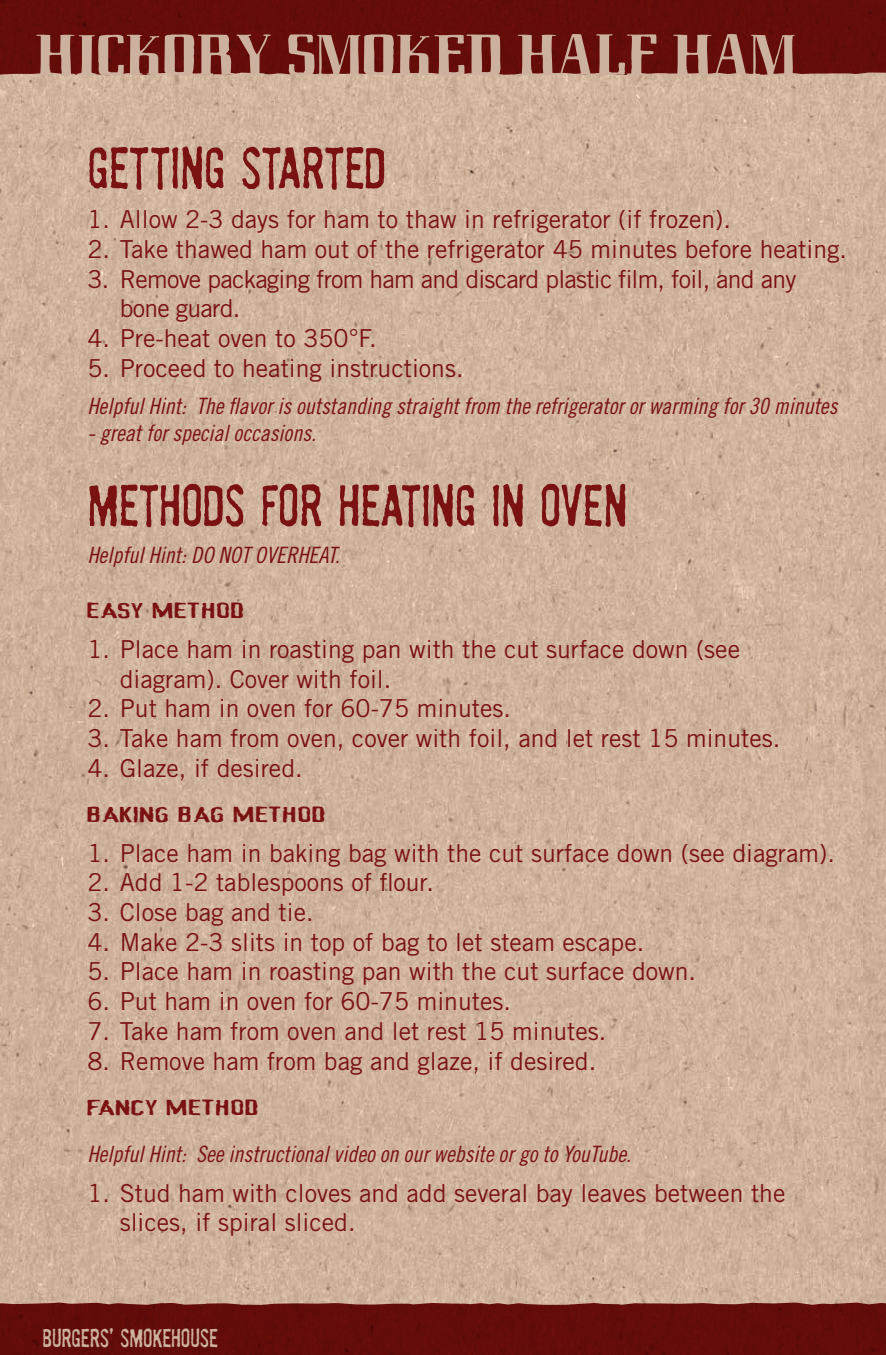
<style>
.page{position:relative;width:886px;height:1355px;background:#fff}
.page>*{position:absolute;margin:0;border:0;box-sizing:border-box;transform-origin:0 0}
.t1{font:94.73px "Bastard";color:#ccb19e;scale:.77 1}
.t2{font:300 54px "Badhouse";letter-spacing:-.015em;color:#7a1211}
.t3{font:24.75px/29.7px "Trade Gothic LT Std";color:#7a1211}
.t4{font:24.75px/29.7px "Trade Gothic LT Std";letter-spacing:-.03em;color:#7a1211}
.t5{font:300 23.62px "Badhouse";letter-spacing:-.01em;color:#ccb19e}
.t6{font:22.5px "Trade Gothic LT Std Cn 18 Obl";color:#7a1211}
.t7{font:22.5px "Device";color:#7a1211;scale:2 1}
</style>
<div class="page">
<img style="left:0;top:75px;width:863px;height:1227px">
<img style="left:863px;top:75px;width:23px;height:1227px">
<div style="left:0;top:0;width:886px;height:75px;background:#640c0a"></div>
<div style="left:0;top:1302px;width:886px;height:53px;background:#630c0a"></div>
<h1 class="t1" style="left:35px;top:-13px;width:990px">HICKORY SMOKED HALF HAM</h1>
<h2 class="t2" style="left:87px;top:130px;width:300px">GETTING STARTED</h2>
<p class="t3" style="left:87px;top:204px;width:645px">1. Allow 2-3 days for ham to thaw in refrigerator (if frozen).</p>
<p class="t3" style="left:87px;top:234px;width:761px">2. Take thawed ham out of the refrigerator 45 minutes before heating.</p>
<p class="t4" style="left:120px;top:264px;width:678px;text-indent:-32px">3. Remove packaging from ham and discard plastic film, foil, and any bone guard.</p>
<p class="t3" style="left:87px;top:323px;width:291px">4. Pre-heat oven to 350°F.</p>
<p class="t3" style="left:87px;top:353px;width:378px">5. Proceed to heating instructions.</p>
<p class="t6" style="left:87px;top:392px;width:751px">Helpful Hint: The flavor is outstanding straight from the refrigerator or warming for 30 minutes</p>
<p class="t6" style="left:87px;top:419px;width:230px">- great for special occasions.</p>
<h2 class="t2" style="left:87px;top:468px;width:541px">METHODS FOR HEATING IN OVEN</h2>
<p class="t6" style="left:87px;top:542px;width:254px">Helpful Hint: DO NOT OVERHEAT.</p>
<p class="t7" style="left:87px;top:599px;width:81px">EASY METHOD</p>
<p class="t3" style="left:120px;top:634px;width:622px;text-indent:-32px">1. Place ham in roasting pan with the cut surface down (see diagram). Cover with foil.</p>
<p class="t3" style="left:87px;top:693px;width:425px">2. Put ham in oven for 60-75 minutes.</p>
<p class="t3" style="left:87px;top:723px;width:694px">3. Take ham from oven, cover with foil, and let rest 15 minutes.</p>
<p class="t3" style="left:87px;top:753px;width:217px">4. Glaze, if desired.</p>
<p class="t7" style="left:87px;top:802px;width:121px">BAKING BAG METHOD</p>
<p class="t3" style="left:87px;top:838px;width:749px">1. Place ham in baking bag with the cut surface down (see diagram).</p>
<p class="t3" style="left:87px;top:867px;width:348px">2. Add 1-2 tablespoons of flour.</p>
<p class="t3" style="left:87px;top:897px;width:228px">3. Close bag and tie.</p>
<p class="t3" style="left:87px;top:927px;width:558px">4. Make 2-3 slits in top of bag to let steam escape.</p>
<p class="t3" style="left:87px;top:956px;width:610px">5. Place ham in roasting pan with the cut surface down.</p>
<p class="t3" style="left:87px;top:986px;width:425px">6. Put ham in oven for 60-75 minutes.</p>
<p class="t3" style="left:87px;top:1016px;width:520px">7. Take ham from oven and let rest 15 minutes.</p>
<p class="t3" style="left:87px;top:1046px;width:510px">8. Remove ham from bag and glaze, if desired.</p>
<p class="t7" style="left:87px;top:1095px;width:88px">FANCY METHOD</p>
<p class="t6" style="left:87px;top:1140px;width:545px">Helpful Hint: See instructional video on our website or go to YouTube.</p>
<p class="t3" style="left:120px;top:1178px;width:667px;text-indent:-32px">1. Stud ham with cloves and add several bay leaves between the slices, if spiral sliced.</p>
<p class="t5" style="left:42px;top:1322px;width:177px">BURGERS’ SMOKEHOUSE</p>
</div>
